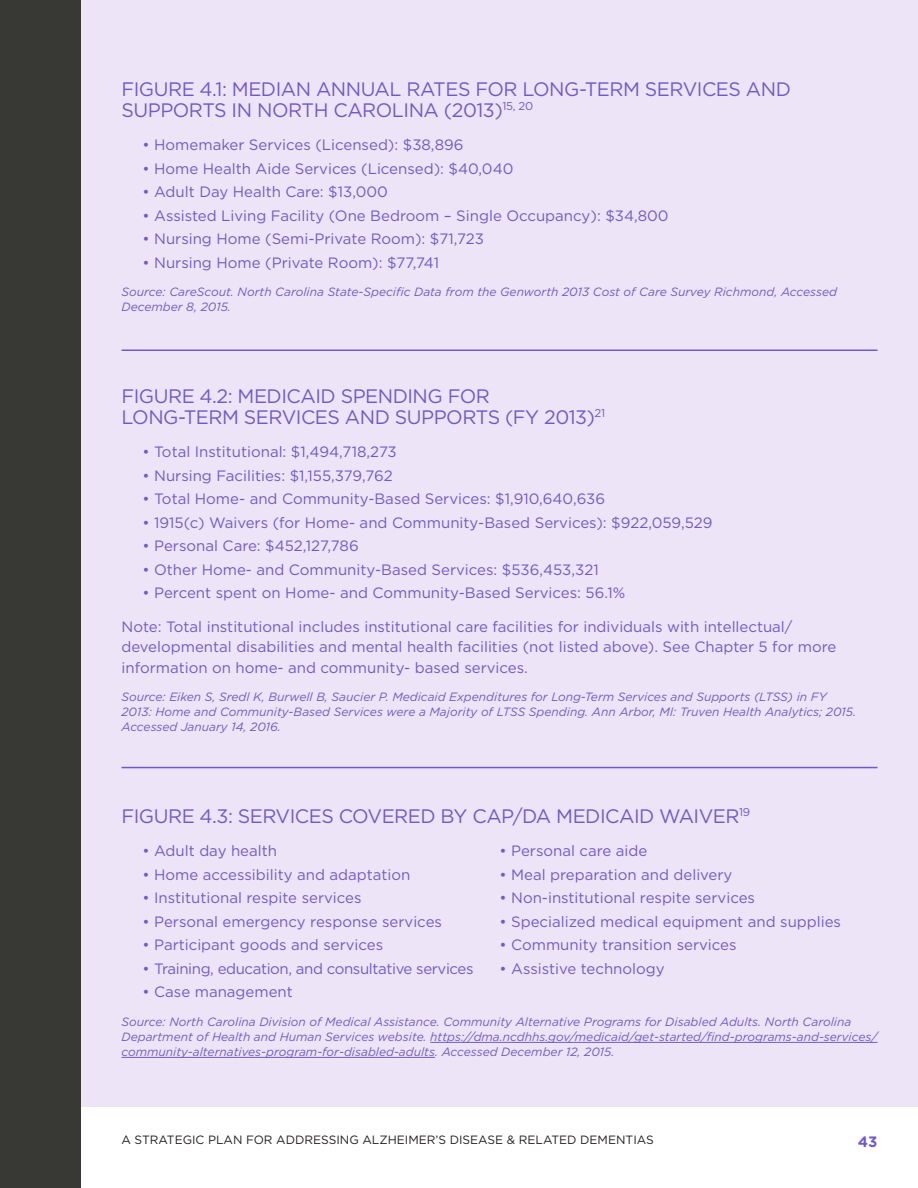
<style>
.page{position:relative;width:918px;height:1188px;background:#fff}
.page>*{position:absolute;margin:0;border:0;box-sizing:border-box;transform-origin:0 0}
.t1{font:19.5px/21px "Gotham";letter-spacing:-.025em;color:#725ac5}
.t2{font:15px/20.2px "Gotham";color:#725ac5}
.t3{font:15px "Gotham";letter-spacing:-.025em;color:#725ac5}
.t4{font:700 15px "Gotham";color:#725ac5}
.t5{font:italic 12px/15px "Gotham";color:#725ac5}
.t6{font:12px "Gotham";color:#231f20}
</style>
<div class="page">
<div style="left:0;top:0;width:81px;height:1188px;background:#383935"></div>
<div style="left:81px;top:0;width:837px;height:1107px;background:#ede4f7"></div>
<hr style="left:430px;top:1042px;width:447px;height:1px;background:#725ac5">
<hr style="left:122px;top:1057px;width:313px;height:1px;background:#725ac5">
<hr style="left:122px;top:767px;width:756px;height:1px;background:#725ac5">
<hr style="left:122px;top:350px;width:756px;height:1px;background:#725ac5">
<h1 class="t1" style="left:122px;top:78px;width:671px">FIGURE 4 .1: MEDIAN ANNUAL RATES FOR LONG-TERM SERVICES AND<br>SUPPORTS IN NORTH CAROLINA (2013)<sup>15,</sup> <sup>20</sup></h1>
<p class="t2" style="left:142px;top:135px;width:322px">• Homemaker Services (Licensed): $38,896</p>
<p class="t2" style="left:142px;top:158px;width:373px">• Home Health Aide Services (Licensed): $40,040</p>
<p class="t2" style="left:142px;top:181px;width:247px">• Adult Day Health Care: $13,000</p>
<p class="t2" style="left:142px;top:205px;width:528px">• Assisted Living Facility (One Bedroom – Single Occupancy): $34,800</p>
<p class="t2" style="left:142px;top:228px;width:343px">• Nursing Home (Semi-Private Room): $71,723</p>
<p class="t2" style="left:142px;top:252px;width:298px">• Nursing Home (Private Room): $77,741</p>
<p class="t5" style="left:122px;top:284px;width:717px">Source: CareScout. North Carolina State-Specific Data from the Genworth 2013 Cost of Care Survey Richmond, Accessed<br>December 8, 2015.</p>
<h1 class="t1" style="left:122px;top:385px;width:485px">FIGURE 4 .2: MEDICAID SPENDING FOR<br>LONG-TERM SERVICES AND SUPPORTS (FY 2013)<sup>21</sup></h1>
<p class="t2" style="left:142px;top:442px;width:256px">• Total Institutional: $1,494,718,273</p>
<p class="t2" style="left:142px;top:465px;width:252px">• Nursing Facilities: $1,155,379,762</p>
<p class="t2" style="left:142px;top:489px;width:464px">• Total Home- and Community-Based Services: $1,910,640,636</p>
<p class="t2" style="left:142px;top:512px;width:571px">• 1915(c) Waivers (for Home- and Community-Based Services): $922,059,529</p>
<p class="t2" style="left:142px;top:536px;width:218px">• Personal Care: $452,127,786</p>
<p class="t2" style="left:142px;top:559px;width:458px">• Other Home- and Community-Based Services: $536,453,321</p>
<p class="t2" style="left:142px;top:583px;width:484px">• Percent spent on Home- and Community-Based Services: 56.1%</p>
<p class="t2" style="left:122px;top:616px;width:717px">Note: Total institutional includes institutional care facilities for individuals with intellectual/ developmental disabilities and mental health facilities (not listed above). See Chapter 5 for more information on home- and community- based services.</p>
<p class="t5" style="left:122px;top:689px;width:736px">Source: Eiken S, Sredl K, Burwell B, Saucier P. Medicaid Expenditures for Long-Term Services and Supports (LTSS) in FY<br>2013: Home and Community-Based Services were a Majority of LTSS Spending. Ann Arbor, MI: Truven Health Analytics; 2015.<br>Accessed January 14, 2016.</p>
<h1 class="t1" style="left:122px;top:805px;width:630px">FIGURE 4 .3: SERVICES COVERED BY CAP/DA MEDICAID WAIVER<sup>19</sup></h1>
<p class="t2" style="left:142px;top:841px;width:136px">• Adult day health</p>
<p class="t2" style="left:500px;top:841px;width:149px">• Personal care aide</p>
<p class="t2" style="left:142px;top:864px;width:269px">• Home accessibility and adaptation</p>
<p class="t2" style="left:500px;top:864px;width:234px">• Meal preparation and delivery</p>
<p class="t2" style="left:142px;top:888px;width:221px">• Institutional respite services</p>
<p class="t2" style="left:500px;top:888px;width:257px">• Non-institutional respite services</p>
<p class="t2" style="left:142px;top:911px;width:301px">• Personal emergency response services</p>
<p class="t2" style="left:500px;top:911px;width:343px">• Specialized medical equipment and supplies</p>
<p class="t2" style="left:142px;top:935px;width:242px">• Participant goods and services</p>
<p class="t2" style="left:500px;top:935px;width:239px">• Community transition services</p>
<p class="t3" style="left:142px;top:959px;width:333px">• Training, education, and consultative services</p>
<p class="t2" style="left:500px;top:958px;width:167px">• Assistive technology</p>
<p class="t2" style="left:142px;top:982px;width:152px">• Case management</p>
<p class="t5" style="left:122px;top:1014px;width:757px">Source: North Carolina Division of Medical Assistance. Community Alternative Programs for Disabled Adults. North Carolina<br>Department of Health and Human Services website. https://dma.ncdhhs.gov/medicaid/get-started/find-programs-and-services/ community-alternatives-program-for-disabled-adults. Accessed December 12, 2015.</p>
<p class="t6" style="left:122px;top:1133px;width:534px">A STRATEGIC PLAN FOR ADDRESSING ALZHEIMER’S DISEASE &amp; RELATED DEMENTIAS</p>
<p class="t4" style="left:858px;top:1132px;width:21px">43</p>
</div>
